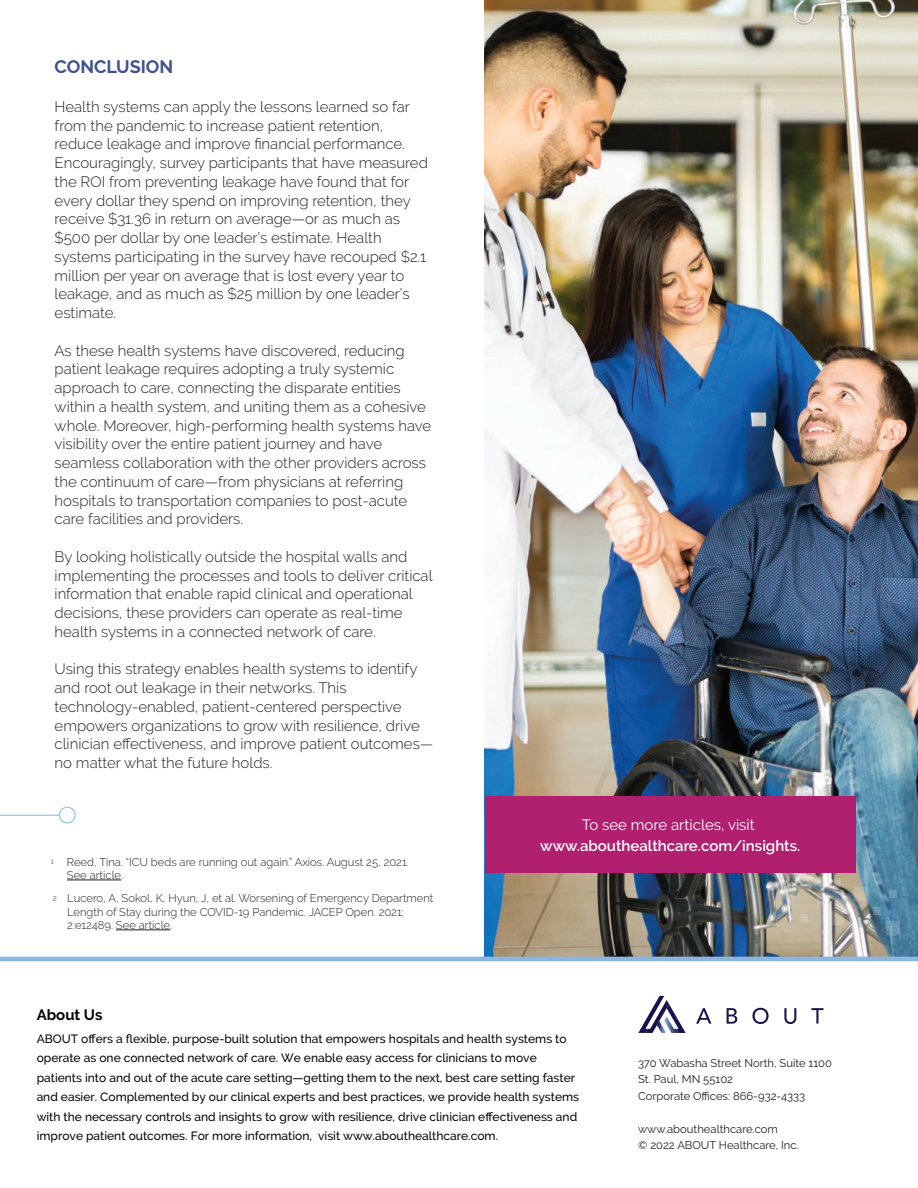
<style>
.page{position:relative;width:918px;height:1188px;background:#fff}
.page>*{position:absolute;margin:0;border:0;box-sizing:border-box;transform-origin:0 0}
.t1{font:700 18px "Raleway";color:#40528e}
.t2{font:300 15px/18.8px "Raleway";color:#231f20}
.t3{font:600 15px "Raleway";color:#fff}
.t4{font:15px "Raleway";color:#fff}
.t5{font:700 15px "Raleway";color:#040503}
.t6{font:500 12px/19.5px "Raleway";color:#040503}
.t7{font:300 11.25px/13.5px "Raleway";color:#231f20}
.t8{font:11.25px/16.5px "Raleway";color:#231f20}
.t9{font:300 10.5px "Raleway";color:#231f20}
</style>
<div class="page">
<img style="left:484px;top:0;width:434px;height:957px">
<svg style="left:854px;top:887px;width:46px;height:48px;background:#7191a1"></svg>
<svg style="left:797px;top:876px;width:47px;height:49px;background:#b9b4a8"></svg>
<hr style="left:67px;top:880px;width:54px;height:1px;background:#231f20">
<hr style="left:116px;top:930px;width:54px;height:1px;background:#231f20">
<div style="left:485px;top:796px;width:370px;height:77px;background:#b0206f"></div>
<hr style="left:0;top:957px;width:918px;height:4px;background:#8bb6e1">
<svg style="left:638px;top:996px;width:48px;height:37px"></svg>
<svg style="left:696px;top:1008px;width:15px;height:16px"></svg>
<svg style="left:727px;top:1008px;width:10px;height:16px"></svg>
<svg style="left:752px;top:1008px;width:17px;height:16px"></svg>
<svg style="left:784px;top:1008px;width:12px;height:16px"></svg>
<svg style="left:811px;top:1008px;width:12px;height:16px"></svg>
<hr style="left:0;top:815px;width:60px;height:1px;background:#88c0ea">
<div style="left:59px;top:807px;width:17px;height:16px;border:1px solid #88c0ea;border-radius:50%"></div>
<p class="t1" style="left:55px;top:56px;width:120px">CONCLUSION</p>
<p class="t2" style="left:55px;top:97px;width:375px">Health systems can apply the lessons learned so far from the pandemic to increase patient retention, reduce leakage and improve financial performance.<br>Encouragingly, survey participants that have measured the ROI from preventing leakage have found that for every dollar they spend on improving retention, they receive $31.36 in return on average—or as much as $500 per dollar by one leader’s estimate. Health systems participating in the survey have recouped $2.1 million per year on average that is lost every year to leakage, and as much as $25 million by one leader’s estimate.</p>
<p class="t2" style="left:55px;top:341px;width:378px">As these health systems have discovered, reducing patient leakage requires adopting a truly systemic approach to care, connecting the disparate entities within a health system, and uniting them as a cohesive whole. Moreover, high-performing health systems have visibility over the entire patient journey and have seamless collaboration with the other providers across the continuum of care—from physicians at referring hospitals to transportation companies to post-acute care facilities and providers.</p>
<p class="t2" style="left:55px;top:547px;width:379px">By looking holistically outside the hospital walls and implementing the processes and tools to deliver critical information that enable rapid clinical and operational decisions, these providers can operate as real-time health systems in a connected network of care.</p>
<p class="t2" style="left:55px;top:660px;width:380px">Using this strategy enables health systems to identify and root out leakage in their networks. This technology-enabled, patient-centered perspective empowers organizations to grow with resilience, drive clinician effectiveness, and improve patient outcomes— no matter what the future holds.</p>
<p class="t9" style="left:51px;top:858px;width:4px">¹</p>
<p class="t9" style="left:53px;top:896px;width:6px">²</p>
<p class="t7" style="left:67px;top:855px;width:343px">Reed, Tina. “ICU beds are running out again.” Axios. August 25, 2021.<br>See article.</p>
<p class="t7" style="left:67px;top:891px;width:368px">Lucero, A, Sokol, K, Hyun, J, et al. Worsening of Emergency Department<br>Length of Stay during the COVID-19 Pandemic. JACEP Open. 2021;<br>2:e12489. See article.</p>
<p class="t4" style="left:582px;top:816px;width:174px">To see more articles, visit</p>
<p class="t3" style="left:540px;top:837px;width:262px">www.abouthealthcare.com/insights.</p>
<p class="t5" style="left:37px;top:1006px;width:68px">About Us</p>
<p class="t6" style="left:37px;top:1029px;width:544px">ABOUT offers a flexible, purpose-built solution that empowers hospitals and health systems to operate as one connected network of care. We enable easy access for clinicians to move patients into and out of the acute care setting—getting them to the next, best care setting faster and easier. Complemented by our clinical experts and best practices, we provide health systems with the necessary controls and insights to grow with resilience, drive clinician effectiveness and improve patient outcomes. For more information, visit www.abouthealthcare.com.</p>
<p class="t8" style="left:638px;top:1055px;width:195px">370 Wabasha Street North, Suite 1100<br>St. Paul, MN 55102<br>Corporate Offices: 866-932-4333</p>
<p class="t8" style="left:638px;top:1121px;width:162px">www.abouthealthcare.com<br>© 2022 ABOUT Healthcare, Inc.</p>
</div>
